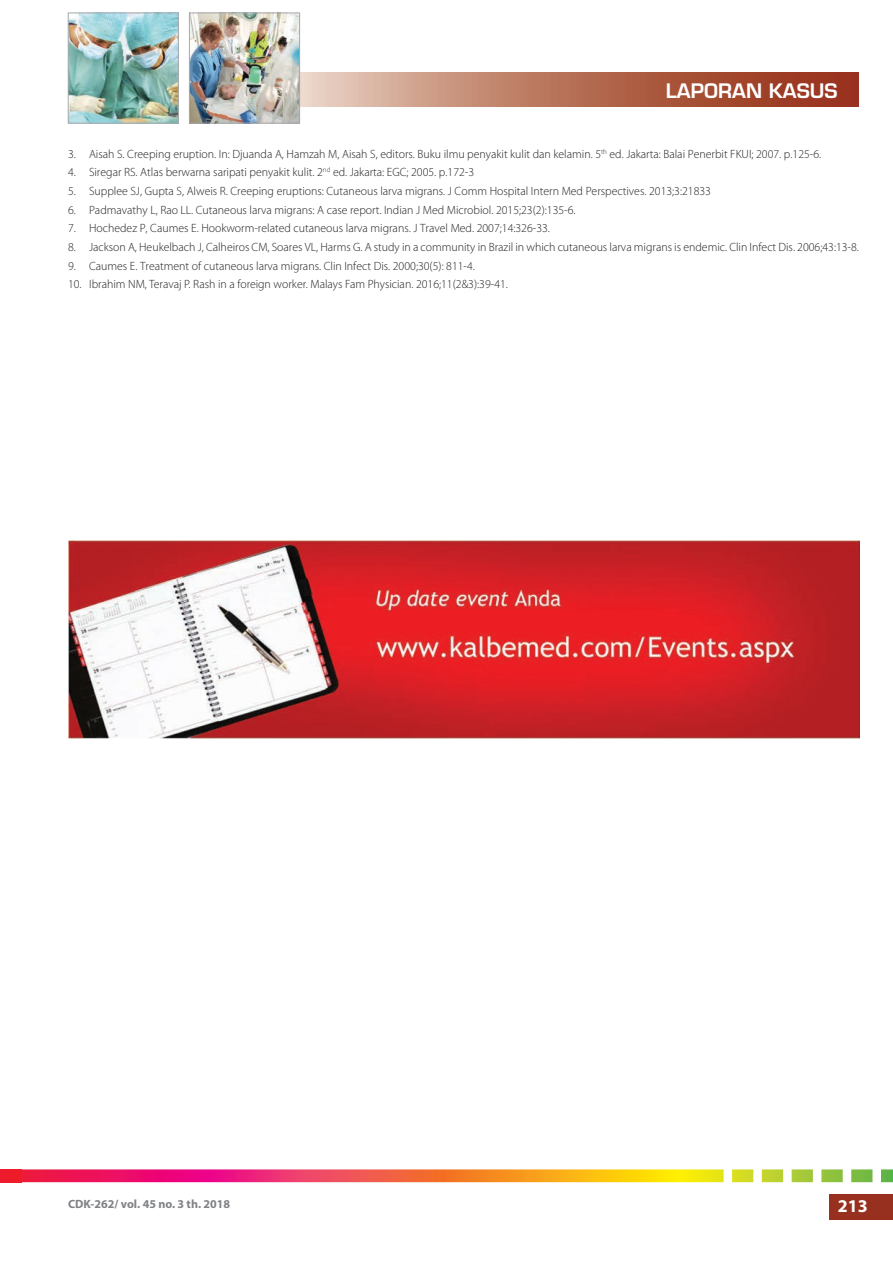
<style>
.page{position:relative;width:893px;height:1263px;background:#fff}
.page>*{position:absolute;margin:0;border:0;box-sizing:border-box;transform-origin:0 0}
.t1{font:600 19.5px "Eurostile LT Std";color:#fff}
.t2{font:700 18px "Myriad Pro";color:#fff}
.t3{font:300 12px "Myriad Pro";color:#231f20}
.t4{font:700 12px "Myriad Pro";color:#808285}
</style>
<div class="page">
<svg style="left:300px;top:72px;width:559px;height:35px;background:#b9745d"></svg>
<img style="left:191px;top:15px;width:107px;height:106px">
<div style="left:189px;top:13px;width:111px;height:110px;border:1px solid #a8a9ad"></div>
<img style="left:70px;top:15px;width:107px;height:106px">
<div style="left:68px;top:13px;width:111px;height:110px;border:1px solid #a8a9ad"></div>
<div style="left:829px;top:1194px;width:64px;height:26px;background:#98301f"></div>
<svg style="left:21px;top:1169px;width:872px;height:13px;background:#e87f51"></svg>
<div style="left:0;top:1169px;width:21px;height:13px;background:#ee1b2b"></div>
<img style="left:68px;top:540px;width:791px;height:199px">
<h1 class="t1" style="left:666px;top:79px;width:173px">LAPORAN KASUS</h1>
<p class="t3" style="left:68px;top:147px;width:755px">3. Aisah S. Creeping eruption. In: Djuanda A, Hamzah M, Aisah S, editors. Buku ilmu penyakit kulit dan kelamin. 5<sup>th</sup> ed. Jakarta: Balai Penerbit FKUI; 2007. p.125-6.</p>
<p class="t3" style="left:68px;top:166px;width:408px">4. Siregar RS. Atlas berwarna saripati penyakit kulit. 2<sup>nd</sup> ed. Jakarta: EGC; 2005. p.172-3</p>
<p class="t3" style="left:68px;top:185px;width:644px">5. Supplee SJ, Gupta S, Alweis R. Creeping eruptions: Cutaneous larva migrans. J Comm Hospital Intern Med Perspectives. 2013;3:21833</p>
<p class="t3" style="left:68px;top:203px;width:509px">6. Padmavathy L, Rao LL. Cutaneous larva migrans: A case report. Indian J Med Microbiol. 2015;23(2):135-6.</p>
<p class="t3" style="left:68px;top:222px;width:483px">7. Hochedez P, Caumes E. Hookworm-related cutaneous larva migrans. J Travel Med. 2007;14:326-33.</p>
<p class="t3" style="left:68px;top:240px;width:792px">8. Jackson A, Heukelbach J, Calheiros CM, Soares VL, Harms G. A study in a community in Brazil in which cutaneous larva migrans is endemic. Clin Infect Dis. 2006;43:13-8.</p>
<p class="t3" style="left:68px;top:259px;width:408px">9. Caumes E. Treatment of cutaneous larva migrans. Clin Infect Dis. 2000;30(5): 811-4.</p>
<p class="t3" style="left:68px;top:278px;width:441px">10. Ibrahim NM, Teravaj P. Rash in a foreign worker. Malays Fam Physician. 2016;11(2&amp;3):39-41.</p>
<p class="t4" style="left:68px;top:1196px;width:164px">CDK-262/ vol. 45 no. 3 th. 2018</p>
<h2 class="t2" style="left:838px;top:1194px;width:31px">213</h2>
</div>
